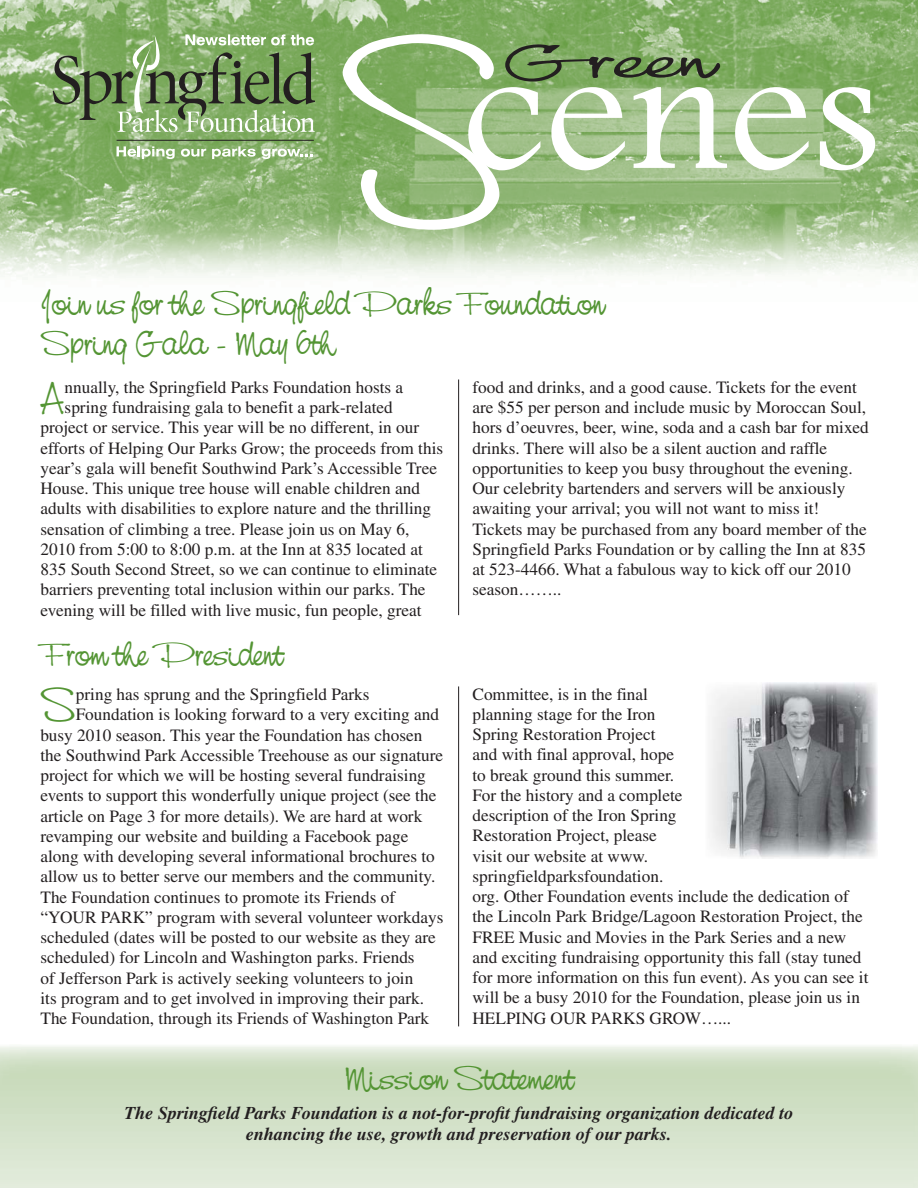
<style>
.page{position:relative;width:918px;height:1188px;background:#fff}
.page>*{position:absolute;margin:0;border:0;box-sizing:border-box;transform-origin:0 0}
.t1{font:46.65px "Nevison Cas D";color:#549534}
.t2{font:33px/39.6px "Nevison Cas D";color:#549534;scale:1.2 1}
.t3{font:italic 700 18px/21px "Times";color:#231f20;text-align:center}
.t4{font:17.25px/20.2px "Times";color:#231f20}
</style>
<div class="page">
<img style="left:0;top:0;width:918px;height:278px">
<svg style="left:117px;top:146px;width:58px;height:13px"></svg>
<svg style="left:181px;top:149px;width:25px;height:8px"></svg>
<svg style="left:212px;top:146px;width:44px;height:13px"></svg>
<svg style="left:262px;top:149px;width:51px;height:10px"></svg>
<hr style="left:117px;top:140px;width:197px;height:1px;background:#231f20">
<svg style="left:53px;top:34px;width:261px;height:98px;background:#7fa068"></svg>
<svg style="left:343px;top:34px;width:532px;height:196px;background:#9fbf8a"></svg>
<img style="left:709px;top:683px;width:169px;height:175px">
<hr style="left:458px;top:380px;width:1px;height:235px;background:#231f20">
<hr style="left:458px;top:686px;width:1px;height:340px;background:#231f20">
<h2 class="t2" style="left:40px;top:288px;width:471px">Join us for the Springfield Parks Foundation<br>Spring Gala - May 6th</h2>
<h1 class="t1" style="left:40px;top:380px;width:26px">A</h1>
<p class="t4" style="left:65px;top:379px;width:340px">nnually, the Springfield Parks Foundation hosts a</p>
<p class="t4" style="left:65px;top:399px;width:330px">spring fundraising gala to benefit a park-related</p>
<p class="t4" style="left:40px;top:419px;width:380px">project or service. This year will be no different, in our</p>
<p class="t4" style="left:40px;top:439px;width:404px">efforts of Helping Our Parks Grow; the proceeds from this</p>
<p class="t4" style="left:40px;top:460px;width:398px">year’s gala will benefit Southwind Park’s Accessible Tree</p>
<p class="t4" style="left:40px;top:480px;width:381px">House. This unique tree house will enable children and</p>
<p class="t4" style="left:40px;top:500px;width:392px">adults with disabilities to explore nature and the thrilling</p>
<p class="t4" style="left:40px;top:520px;width:370px">sensation of climbing a tree. Please join us on May 6,</p>
<p class="t4" style="left:40px;top:541px;width:384px">2010 from 5:00 to 8:00 p.m. at the Inn at 835 located at</p>
<p class="t4" style="left:40px;top:561px;width:398px">835 South Second Street, so we can continue to eliminate</p>
<p class="t4" style="left:40px;top:581px;width:387px">barriers preventing total inclusion within our parks. The</p>
<p class="t4" style="left:40px;top:601px;width:383px">evening will be filled with live music, fun people, great</p>
<h2 class="t2" style="left:40px;top:639px;width:204px">From the President</h2>
<h1 class="t1" style="left:40px;top:687px;width:37px">S</h1>
<p class="t4" style="left:76px;top:686px;width:295px">pring has sprung and the Springfield Parks</p>
<p class="t4" style="left:76px;top:706px;width:365px">Foundation is looking forward to a very exciting and</p>
<p class="t4" style="left:40px;top:726px;width:383px">busy 2010 season. This year the Foundation has chosen</p>
<p class="t4" style="left:40px;top:747px;width:404px">the Southwind Park Accessible Treehouse as our signature</p>
<p class="t4" style="left:40px;top:767px;width:387px">project for which we will be hosting several fundraising</p>
<p class="t4" style="left:40px;top:787px;width:397px">events to support this wonderfully unique project (see the</p>
<p class="t4" style="left:40px;top:807px;width:383px">article on Page 3 for more details). We are hard at work</p>
<p class="t4" style="left:40px;top:828px;width:369px">revamping our website and building a Facebook page</p>
<p class="t4" style="left:40px;top:848px;width:396px">along with developing several informational brochures to</p>
<p class="t4" style="left:40px;top:868px;width:396px">allow us to better serve our members and the community.</p>
<p class="t4" style="left:40px;top:888px;width:356px">The Foundation continues to promote its Friends of</p>
<p class="t4" style="left:40px;top:909px;width:404px">“YOUR PARK” program with several volunteer workdays</p>
<p class="t4" style="left:40px;top:929px;width:397px">scheduled (dates will be posted to our website as they are</p>
<p class="t4" style="left:40px;top:949px;width:376px">scheduled) for Lincoln and Washington parks. Friends</p>
<p class="t4" style="left:40px;top:969px;width:374px">of Jefferson Park is actively seeking volunteers to join</p>
<p class="t4" style="left:40px;top:990px;width:385px">its program and to get involved in improving their park.</p>
<p class="t4" style="left:40px;top:1010px;width:390px">The Foundation, through its Friends of Washington Park</p>
<p class="t4" style="left:472px;top:379px;width:398px">food and drinks, and a good cause. Tickets for the event are $55 per person and include music by Moroccan Soul, hors d’oeuvres, beer, wine, soda and a cash bar for mixed drinks. There will also be a silent auction and raffle opportunities to keep you busy throughout the evening.<br>Our celebrity bartenders and servers will be anxiously awaiting your arrival; you will not want to miss it!<br>Tickets may be purchased from any board member of the Springfield Parks Foundation or by calling the Inn at 835 at 523-4466. What a fabulous way to kick off our 2010 season……..</p>
<p class="t4" style="left:472px;top:685px;width:397px">Committee, is in the final<br>planning stage for the Iron<br>Spring Restoration Project<br>and with final approval, hope<br>to break ground this summer.<br>For the history and a complete<br>description of the Iron Spring<br>Restoration Project, please<br>visit our website at www.<br>springfieldparksfoundation.<br>org. Other Foundation events include the dedication of the Lincoln Park Bridge/Lagoon Restoration Project, the FREE Music and Movies in the Park Series and a new and exciting fundraising opportunity this fall (stay tuned for more information on this fun event). As you can see it will be a busy 2010 for the Foundation, please join us in HELPING OUR PARKS GROW…...</p>
<h2 class="t2" style="left:344px;top:1063px;width:193px">Mission Statement</h2>
<p class="t3" style="left:125px;top:1104px;width:670px">The Springfield Parks Foundation is a not-for-profit fundraising organization dedicated to enhancing the use, growth and preservation of our parks.</p>
</div>
